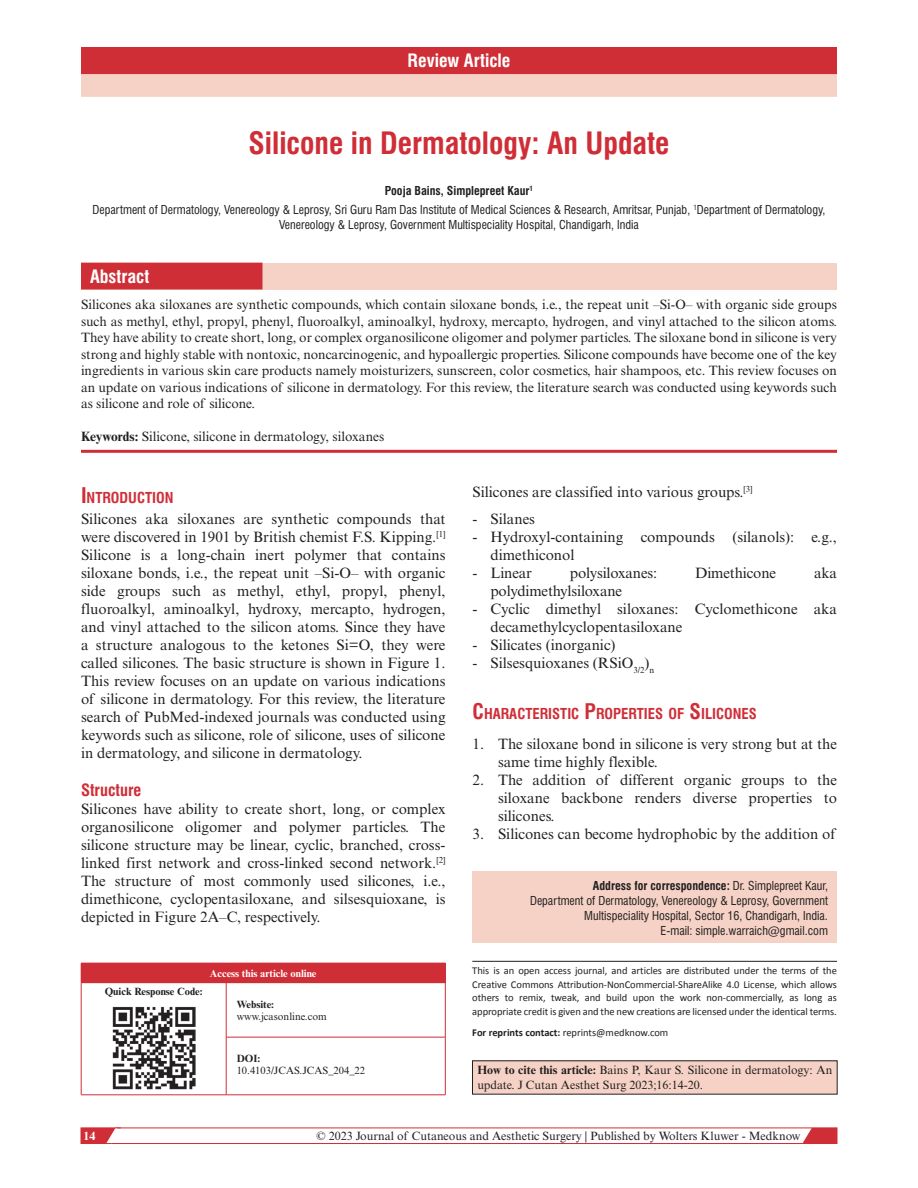
<style>
.page{position:relative;width:918px;height:1188px;background:#fff}
.page>*{position:absolute;margin:0;border:0;box-sizing:border-box;transform-origin:0 0}
.t1{font:700 condensed 30px "Swiss 721 BT";color:#d02e37}
.t2{font:700 condensed 18px "Swiss 721 BT";color:#fff}
.t3{font:700 condensed 16.5px "Swiss 721 BT";color:#d02e37}
.t4{font:15px/18px "Times New Roman MT Std";color:#231f20;text-align:justify}
.t5{font:700 condensed 14.7px "Swiss 721 BT";color:#d02e37}
.t6{font:13.5px/16.5px "Times New Roman MT Std";color:#231f20;text-align:justify}
.t7{font:condensed 12px/15px "Swiss 721 BT";color:#231f20;text-align:right}
.t8{font:12px/15px "Times New Roman MT Std";color:#231f20}
.t9{font:700 12px "Times New Roman MT Std";color:#fff}
.t10{font:10.5px/13.5px "Calibri";letter-spacing:-.005em;color:#231f20;text-align:justify}
.t11{font:10.5px "Times New Roman MT Std";color:#231f20}
.t12{font:700 10.5px "Times New Roman MT Std";color:#231f20}
.t13{font:700 10.5px "Times New Roman MT Std";color:#fff}
.s1{font-weight:700}
.s2{font-size:21px}
</style>
<div class="page">
<svg style="left:798px;top:1127px;width:39px;height:15px"></svg>
<div style="left:81px;top:1128px;width:756px;height:16px;border:1px solid #d02e37"></div>
<svg style="left:81px;top:1127px;width:40px;height:17px"></svg>
<div style="left:81px;top:963px;width:364px;height:20px;background:#d02e37"></div>
<svg style="left:445px;top:964px;width:1px;height:18px"></svg>
<hr style="left:81px;top:1095px;width:145px;height:1px;background:#d02e37">
<hr style="left:226px;top:963px;width:220px;height:1px;background:#d02e37">
<hr style="left:81px;top:983px;width:1px;height:54px;background:#d02e37">
<hr style="left:81px;top:1037px;width:1px;height:58px;background:#d02e37">
<hr style="left:226px;top:983px;width:1px;height:54px;background:#d02e37">
<hr style="left:226px;top:982px;width:220px;height:1px;background:#d02e37">
<hr style="left:445px;top:983px;width:1px;height:54px;background:#d02e37">
<hr style="left:226px;top:1037px;width:1px;height:58px;background:#d02e37">
<hr style="left:226px;top:1037px;width:220px;height:1px;background:#d02e37">
<hr style="left:445px;top:1037px;width:1px;height:58px;background:#d02e37">
<hr style="left:226px;top:1095px;width:220px;height:1px;background:#d02e37">
<img style="left:112px;top:1007px;width:83px;height:82px">
<div style="left:473px;top:872px;width:364px;height:56px;background:#f5d2c5"></div>
<div style="left:473px;top:917px;width:364px;height:26px;background:#f5d2c5"></div>
<hr style="left:472px;top:961px;width:365px;height:1px;background:#231f20">
<div style="left:472px;top:1061px;width:365px;height:33px;background:#f5d2c5"></div>
<div style="left:81px;top:47px;width:756px;height:27px;background:#d02e37"></div>
<div style="left:81px;top:74px;width:756px;height:23px;background:#f5d2c5"></div>
<div style="left:81px;top:263px;width:756px;height:26px;background:#f5d2c5"></div>
<div style="left:81px;top:263px;width:181px;height:26px;background:#d02e37"></div>
<hr style="left:81px;top:450px;width:756px;height:3px;background:#d02e37">
<p class="t2" style="left:407px;top:50px;width:105px">Review Article</p>
<h1 class="t1" style="left:248px;top:125px;width:423px">Silicone in Dermatology: An Update</h1>
<p class="t7" style="left:92px;top:181px;width:735px;line-height:18.8px;text-align:center"><span class="s1">Pooja Bains, Simplepreet Kaur</span><sup>1<br></sup>Department of Dermatology, Venereology &amp; Leprosy, Sri Guru Ram Das Institute of Medical Sciences &amp; Research, Amritsar, Punjab, <sup>1</sup>Department of Dermatology,</p>
<p class="t7" style="left:279px;top:217px;width:361px">Venereology &amp; Leprosy, Government Multispeciality Hospital, Chandigarh, India</p>
<p class="t2" style="left:90px;top:266px;width:61px">Abstract</p>
<p class="t6" style="left:81px;top:296px;width:758px">Silicones aka siloxanes are synthetic compounds, which contain siloxane bonds, i.e., the repeat unit –Si-O– with organic side groups such as methyl, ethyl, propyl, phenyl, fluoroalkyl, aminoalkyl, hydroxy, mercapto, hydrogen, and vinyl attached to the silicon atoms.<br>They have ability to create short, long, or complex organosilicone oligomer and polymer particles. The siloxane bond in silicone is very strong and highly stable with nontoxic, noncarcinogenic, and hypoallergic properties. Silicone compounds have become one of the key ingredients in various skin care products namely moisturizers, sunscreen, color cosmetics, hair shampoos, etc. This review focuses on an update on various indications of silicone in dermatology. For this review, the literature search was conducted using keywords such as silicone and role of silicone.</p>
<p class="t6" style="left:81px;top:428px;width:305px"><span class="s1">Keywords:</span> Silicone, silicone in dermatology, siloxanes</p>
<p class="t5" style="left:81px;top:488px;width:94px"><span class="s2">I</span>NTRODUCTION</p>
<p class="t4" style="left:81px;top:510px;width:366px">Silicones aka siloxanes are synthetic compounds that were discovered in 1901 by British chemist F.S. Kipping.<sup>[1] </sup>Silicone is a long-chain inert polymer that contains siloxane bonds, i.e., the repeat unit –Si-O– with organic side groups such as methyl, ethyl, propyl, phenyl, fluoroalkyl, aminoalkyl, hydroxy, mercapto, hydrogen, and vinyl attached to the silicon atoms. Since they have a structure analogous to the ketones Si=O, they were called silicones. The basic structure is shown in Figure 1.<br>This review focuses on an update on various indications of silicone in dermatology. For this review, the literature search of PubMed-indexed journals was conducted using keywords such as silicone, role of silicone, uses of silicone in dermatology, and silicone in dermatology.</p>
<p class="t3" style="left:81px;top:780px;width:62px">Structure</p>
<p class="t4" style="left:81px;top:800px;width:366px">Silicones have ability to create short, long, or complex organosilicone oligomer and polymer particles. The silicone structure may be linear, cyclic, branched, cross&shy;linked first network and cross-linked second network.<sup>[2] </sup>The structure of most commonly used silicones, i.e., dimethicone, cyclopentasiloxane, and silsesquioxane, is depicted in Figure 2A–C, respectively.</p>
<p class="t13" style="left:210px;top:967px;width:108px">Access this article online</p>
<p class="t12" style="left:105px;top:985px;width:100px">Quick Response Code:</p>
<p class="t12" style="left:237px;top:998px;width:39px">Website:</p>
<p class="t11" style="left:237px;top:1010px;width:92px">www.jcasonline.com</p>
<p class="t12" style="left:237px;top:1052px;width:25px">DOI:</p>
<p class="t11" style="left:237px;top:1064px;width:130px">10.4103/JCAS.JCAS_204_22</p>
<p class="t4" style="left:472px;top:483px;width:282px">Silicones are classified into various groups.<sup>[3]</sup></p>
<p class="t4" style="left:472px;top:510px;width:64px">- Silanes</p>
<p class="t4" style="left:490px;top:528px;width:348px;text-indent:-18px">- Hydroxyl-containing compounds (silanols): e.g., dimethiconol</p>
<p class="t4" style="left:472px;top:564px;width:61px">- Linear</p>
<p class="t4" style="left:570px;top:564px;width:89px">polysiloxanes:</p>
<p class="t4" style="left:695px;top:564px;width:82px">Dimethicone</p>
<p class="t4" style="left:814px;top:564px;width:24px">aka</p>
<p class="t4" style="left:490px;top:582px;width:133px">polydimethylsiloxane</p>
<p class="t4" style="left:490px;top:600px;width:348px;text-indent:-18px">- Cyclic dimethyl siloxanes: Cyclomethicone aka decamethylcyclopentasiloxane</p>
<p class="t4" style="left:472px;top:636px;width:145px">- Silicates (inorganic)</p>
<p class="t4" style="left:472px;top:654px;width:183px">- Silsesquioxanes (RSiO<sub>3/2</sub>)<sub>n</sub></p>
<p class="t5" style="left:472px;top:704px;width:286px"><span class="s2">C</span>HARACTERISTIC <span class="s2">P</span>ROPERTIES OF <span class="s2">S</span>ILICONES</p>
<p class="t4" style="left:498px;top:735px;width:340px;text-indent:-26px">1. The siloxane bond in silicone is very strong but at the same time highly flexible.</p>
<p class="t4" style="left:498px;top:771px;width:341px;text-indent:-26px">2. The addition of different organic groups to the siloxane backbone renders diverse properties to silicones.</p>
<p class="t4" style="left:472px;top:825px;width:365px">3. Silicones can become hydrophobic by the addition of</p>
<p class="t7" style="left:530px;top:878px;width:299px"><span class="s1">Address for correspondence:</span> Dr. Simplepreet Kaur,<br>Department of Dermatology, Venereology &amp; Leprosy, Government Multispeciality Hospital, Sector 16, Chandigarh, India.<br>E-mail: simple.warraich@gmail.com</p>
<p class="t10" style="left:472px;top:964px;width:366px">This is an open access journal, and articles are distributed under the terms of the Creative Commons Attribution-NonCommercial-ShareAlike 4.0 License, which allows others to remix, tweak, and build upon the work non-commercially, as long as appropriate credit is given and the new creations are licensed under the identical terms.</p>
<p class="t10" style="left:472px;top:1025px;width:198px"><span class="s1">For reprints contact:</span> reprints@medknow.com</p>
<p class="t8" style="left:477px;top:1063px;width:356px"><span class="s1">How to cite this article:</span> Bains P, Kaur S. Silicone in dermatology: An update. J Cutan Aesthet Surg 2023;16:14-20.</p>
<p class="t9" style="left:83px;top:1128px;width:13px">14</p>
<p class="t8" style="left:317px;top:1128px;width:486px">© 2023 Journal of Cutaneous and Aesthetic Surgery | Published by Wolters Kluwer - Medknow</p>
</div>
